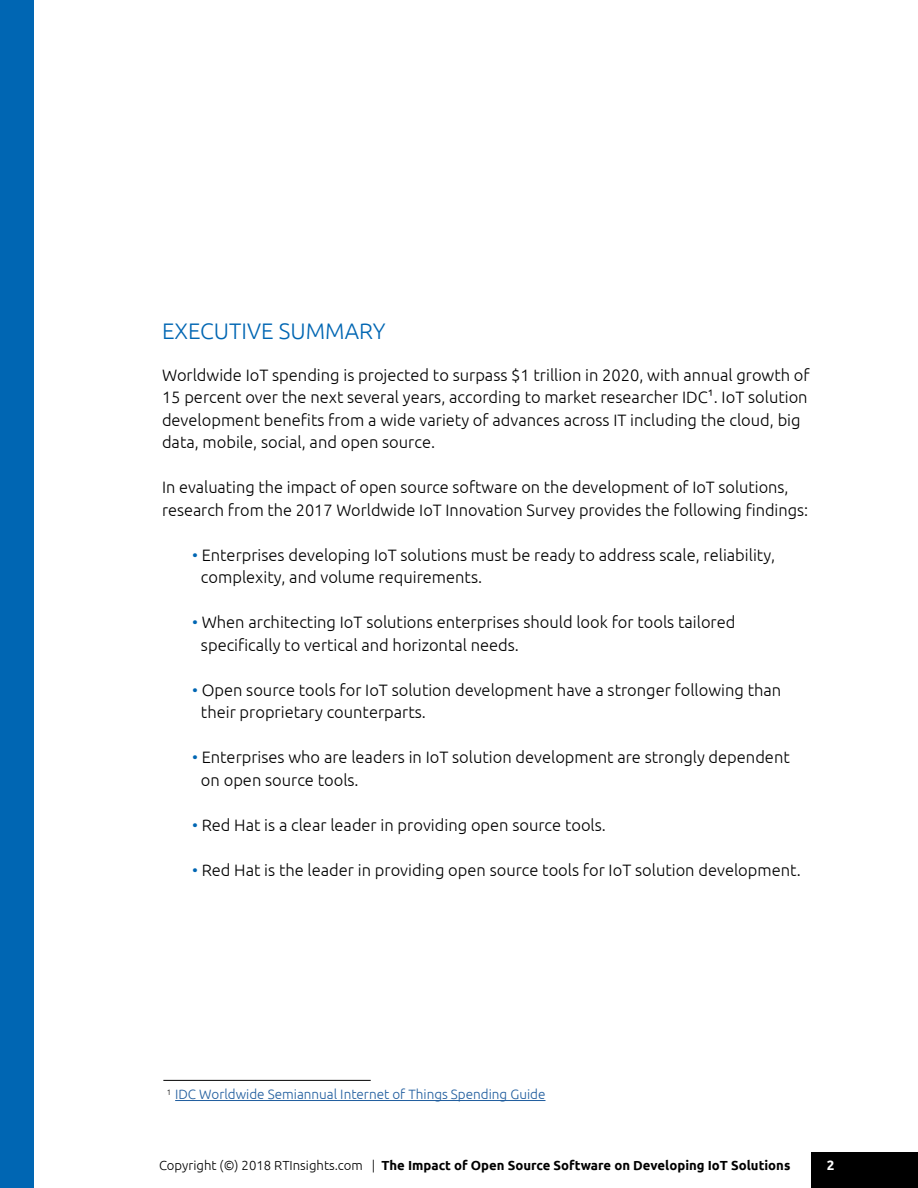
<style>
.page{position:relative;width:918px;height:1188px;background:#fff}
.page>*{position:absolute;margin:0;border:0;box-sizing:border-box;transform-origin:0 0}
.t1{font:300 22.5px "Ubuntu";color:#0066b3}
.t2{font:300 16.5px/22.5px "Ubuntu";color:#000}
.t3{font:300 13.5px "Ubuntu";color:#205d9e}
.t4{font:700 13.5px "Ubuntu";color:#fff}
.t5{font:700 13.2px "Ubuntu";color:#000}
.s1{color:#0066b3}
.s2{font-weight:300}
</style>
<div class="page">
<div style="left:812px;top:1152px;width:106px;height:36px;background:#000"></div>
<div style="left:0;top:0;width:33px;height:1188px;background:#0066b3"></div>
<hr style="left:163px;top:1080px;width:208px;height:1px;background:#000">
<hr style="left:175px;top:1100px;width:370px;height:1px;background:#205d9e">
<h1 class="t1" style="left:162px;top:321px;width:225px">EXECUTIVE SUMMARY</h1>
<p class="t2" style="left:162px;top:365px;width:649px">Worldwide IoT spending is projected to surpass $1 trillion in 2020, with annual growth of 15 percent over the next several years, according to market researcher IDC1. IoT solution development benefits from a wide variety of advances across IT including the cloud, big data, mobile, social, and open source.</p>
<p class="t2" style="left:162px;top:477px;width:648px">In evaluating the impact of open source software on the development of IoT solutions, research from the 2017 Worldwide IoT Innovation Survey provides the following findings:</p>
<p class="t2" style="left:201px;top:545px;width:576px;text-indent:-9px"><span class="s1">•</span> Enterprises developing IoT solutions must be ready to address scale, reliability, complexity, and volume requirements.</p>
<p class="t2" style="left:201px;top:612px;width:536px;text-indent:-9px"><span class="s1">•</span> When architecting IoT solutions enterprises should look for tools tailored specifically to vertical and horizontal needs.</p>
<p class="t2" style="left:201px;top:680px;width:582px;text-indent:-9px"><span class="s1">•</span> Open source tools for IoT solution development have a stronger following than their proprietary counterparts.</p>
<p class="t2" style="left:201px;top:747px;width:590px;text-indent:-9px"><span class="s1">•</span> Enterprises who are leaders in IoT solution development are strongly dependent on open source tools.</p>
<p class="t2" style="left:192px;top:815px;width:415px"><span class="s1">•</span> Red Hat is a clear leader in providing open source tools.</p>
<p class="t2" style="left:192px;top:860px;width:610px"><span class="s1">•</span> Red Hat is the leader in providing open source tools for IoT solution development.</p>
<p class="t3" style="left:167px;top:1089px;width:380px"><sup>1</sup> IDC Worldwide Semiannual Internet of Things Spending Guide</p>
<p class="t5" style="left:159px;top:1160px;width:633px"><span class="s2">Copyright (©) 2018 RTInsights.com |</span> The Impact of Open Source Software on Developing IoT Solutions</p>
<p class="t4" style="left:827px;top:1160px;width:9px">2</p>
</div>
